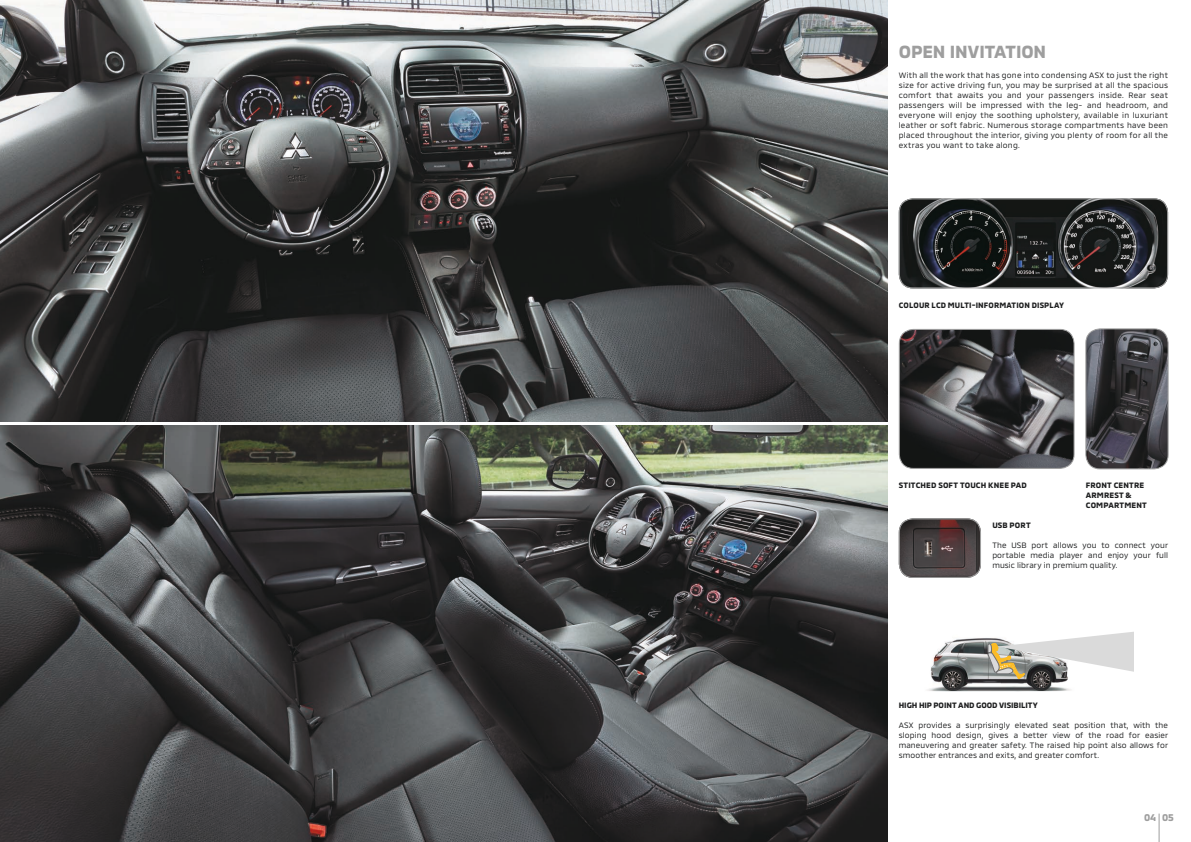
<style>
.page{position:relative;width:1191px;height:842px;background:#fff}
.page>*{position:absolute;margin:0;border:0;box-sizing:border-box;transform-origin:0 0}
.t1{font:700 18px "MMC";letter-spacing:-.005em;color:#9e9e9e}
.t2{font:700 10px "MMC";color:#9e9e9e}
.t3{font:8px/10px "MMC";letter-spacing:.015em;color:#1d1e1f;text-align:justify}
.t4{font:700 8px/10px "MMC";letter-spacing:.015em;color:#1d1e1f}
.t5{font:700 8px "MMC";letter-spacing:-.005em;color:#1d1e1f}
</style>
<div class="page">
<img style="left:0;top:0;width:887px;height:421px">
<img style="left:0;top:425px;width:887px;height:417px">
<img style="left:899px;top:198px;width:269px;height:90px;border-radius:14px">
<div style="left:899px;top:198px;width:269px;height:90px;border:1px solid #9e9e9e;border-radius:14px"></div>
<img style="left:899px;top:329px;width:175px;height:139px;border-radius:14px">
<div style="left:899px;top:329px;width:176px;height:140px;border:1px solid #9e9e9e;border-radius:14px"></div>
<img style="left:1086px;top:329px;width:82px;height:140px;border-radius:14px">
<div style="left:1085px;top:328px;width:84px;height:141px;border:1px solid #9e9e9e;border-radius:14px"></div>
<img style="left:899px;top:518px;width:82px;height:60px;border-radius:14px">
<div style="left:899px;top:518px;width:82px;height:60px;border:1px solid #9e9e9e;border-radius:14px"></div>
<img style="left:927px;top:638px;width:144px;height:54px">
<svg style="left:988px;top:632px;width:145px;height:47px"></svg>
<svg style="left:1159px;top:814px;width:1px;height:28px"></svg>
<h1 class="t1" style="left:899px;top:45px;width:149px">OPEN INVITATION</h1>
<p class="t3" style="left:899px;top:71px;width:271px">With all the work that has gone into condensing ASX to just the right size for active driving fun, you may be surprised at all the spacious comfort that awaits you and your passengers inside. Rear seat passengers will be impressed with the leg- and headroom, and everyone will enjoy the soothing upholstery, available in luxuriant leather or soft fabric. Numerous storage compartments have been placed throughout the interior, giving you plenty of room for all the extras you want to take along.</p>
<p class="t4" style="left:899px;top:301px;width:167px">COLOUR LCD MULTI-INFORMATION DISPLAY</p>
<p class="t4" style="left:899px;top:481px;width:130px">STITCHED SOFT TOUCH KNEE PAD</p>
<p class="t4" style="left:1086px;top:481px;width:62px">FRONT CENTRE<br>ARMREST &amp;<br>COMPARTMENT</p>
<p class="t4" style="left:992px;top:521px;width:40px">USB PORT</p>
<p class="t3" style="left:992px;top:541px;width:177px">The USB port allows you to connect your portable media player and enjoy your full music library in premium quality.</p>
<p class="t5" style="left:899px;top:703px;width:141px">HIGH HIP POINT AND GOOD VISIBILITY</p>
<p class="t3" style="left:899px;top:721px;width:271px">ASX provides a surprisingly elevated seat position that, with the sloping hood design, gives a better view of the road for easier maneuvering and greater safety. The raised hip point also allows for smoother entrances and exits, and greater comfort.</p>
<p class="t2" style="left:1144px;top:813px;width:31px">04 05</p>
</div>
